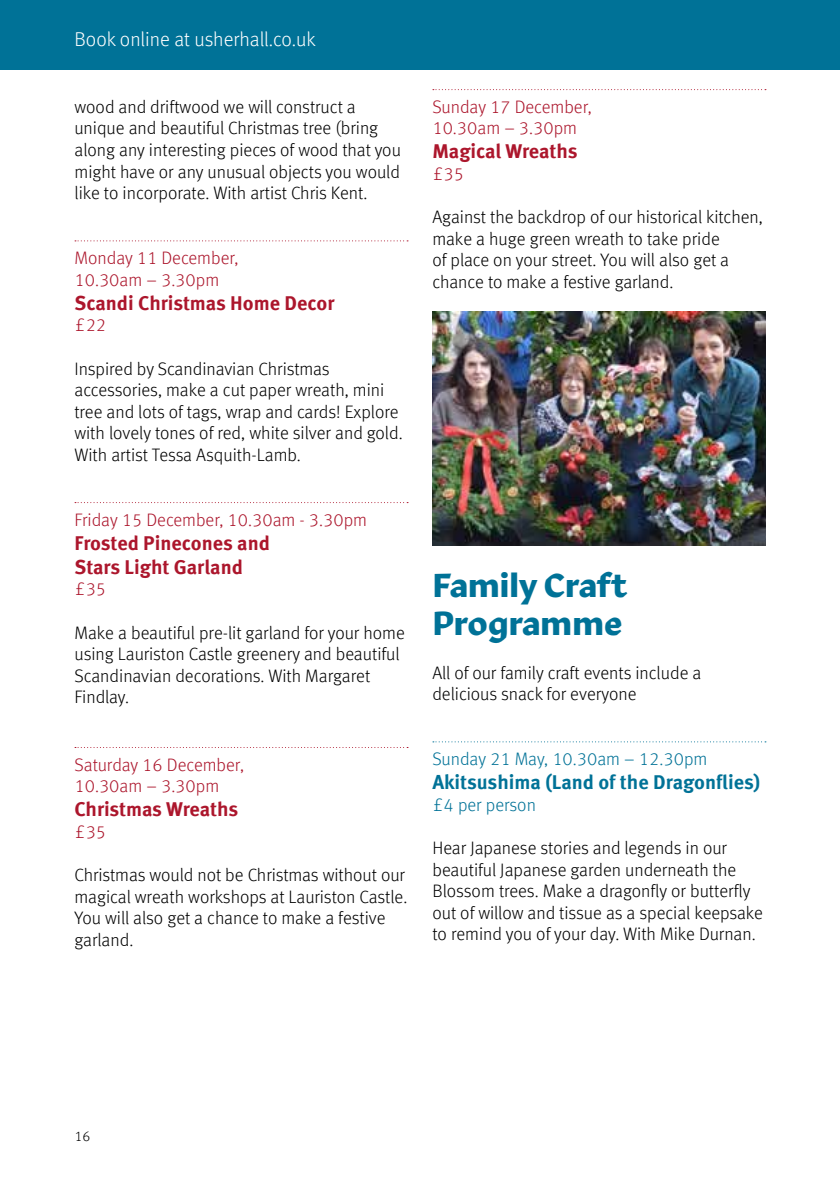
<style>
.page{position:relative;width:840px;height:1191px;background:#fff}
.page>*{position:absolute;margin:0;border:0;box-sizing:border-box;transform-origin:0 0}
.t1{font:700 34px/38px "Robinson";color:#007297}
.t2{font:700 20px/24px "Meta Offc Pro";color:#ac162c}
.t3{font:700 20px "Meta Offc Pro";color:#007297}
.t4{font:300 20px "Meta Offc Pro";color:#fff}
.t5{font:300 18px/21.6px "Meta Offc Pro";color:#000}
.t6{font:300 18px/21.6px "Meta Offc Pro";color:#ac162c}
.t7{font:300 18px "Meta Offc Pro";color:#007297}
.t8{font:300 14px "Meta Offc Pro";color:#000}
</style>
<div class="page">
<div style="left:0;top:0;width:839px;height:69px;background:#007297"></div>
<svg style="left:75px;top:240px;width:333px;height:1px"></svg>
<svg style="left:75px;top:502px;width:333px;height:1px"></svg>
<svg style="left:75px;top:747px;width:333px;height:1px"></svg>
<svg style="left:432px;top:89px;width:333px;height:1px"></svg>
<svg style="left:432px;top:741px;width:333px;height:1px"></svg>
<img style="left:432px;top:312px;width:333px;height:234px">
<p class="t4" style="left:74px;top:25px;width:243px">Book online at usherhall.co.uk</p>
<p class="t5" style="left:74px;top:95px;width:328px">wood and driftwood we will construct a unique and beautiful Christmas tree (bring along any interesting pieces of wood that you might have or any unusual objects you would like to incorporate. With artist Chris Kent.</p>
<p class="t6" style="left:74px;top:246px;width:165px">Monday 11 December,<br>10.30am – 3.30pm</p>
<p class="t2" style="left:74px;top:289px;width:261px">Scandi Christmas Home Decor</p>
<p class="t6" style="left:74px;top:313px;width:33px">£22</p>
<p class="t5" style="left:74px;top:356px;width:329px">Inspired by Scandinavian Christmas accessories, make a cut paper wreath, mini tree and lots of tags, wrap and cards! Explore with lovely tones of red, white silver and gold.<br>With artist Tessa Asquith-Lamb.</p>
<p class="t6" style="left:74px;top:508px;width:294px">Friday 15 December, 10.30am - 3.30pm</p>
<p class="t2" style="left:74px;top:529px;width:197px">Frosted Pinecones and<br>Stars Light Garland</p>
<p class="t6" style="left:74px;top:577px;width:33px">£35</p>
<p class="t5" style="left:74px;top:620px;width:332px">Make a beautiful pre-lit garland for your home using Lauriston Castle greenery and beautiful Scandinavian decorations. With Margaret Findlay.</p>
<p class="t6" style="left:74px;top:752px;width:171px">Saturday 16 December,<br>10.30am – 3.30pm</p>
<p class="t2" style="left:74px;top:796px;width:165px">Christmas Wreaths</p>
<p class="t6" style="left:74px;top:820px;width:33px">£35</p>
<p class="t5" style="left:74px;top:863px;width:334px">Christmas would not be Christmas without our magical wreath workshops at Lauriston Castle.<br>You will also get a chance to make a festive garland.</p>
<p class="t6" style="left:432px;top:95px;width:161px">Sunday 17 December,<br>10.30am – 3.30pm</p>
<p class="t2" style="left:432px;top:138px;width:147px">Magical Wreaths</p>
<p class="t6" style="left:432px;top:162px;width:33px">£35</p>
<p class="t5" style="left:432px;top:205px;width:332px">Against the backdrop of our historical kitchen, make a huge green wreath to take pride<br>of place on your street. You will also get a chance to make a festive garland.</p>
<h1 class="t1" style="left:432px;top:563px;width:196px">Family Craft<br>Programme</h1>
<p class="t5" style="left:432px;top:660px;width:270px">All of our family craft events include a delicious snack for everyone</p>
<p class="t7" style="left:432px;top:746px;width:276px">Sunday 21 May, 10.30am – 12.30pm</p>
<p class="t3" style="left:432px;top:766px;width:329px">Akitsushima (Land of the Dragonflies)</p>
<p class="t7" style="left:432px;top:791px;width:105px">£4 per person</p>
<p class="t5" style="left:432px;top:836px;width:332px">Hear Japanese stories and legends in our beautiful Japanese garden underneath the Blossom trees. Make a dragonfly or butterfly out of willow and tissue as a special keepsake to remind you of your day. With Mike Durnan.</p>
<p class="t8" style="left:74px;top:1126px;width:17px">16</p>
</div>
